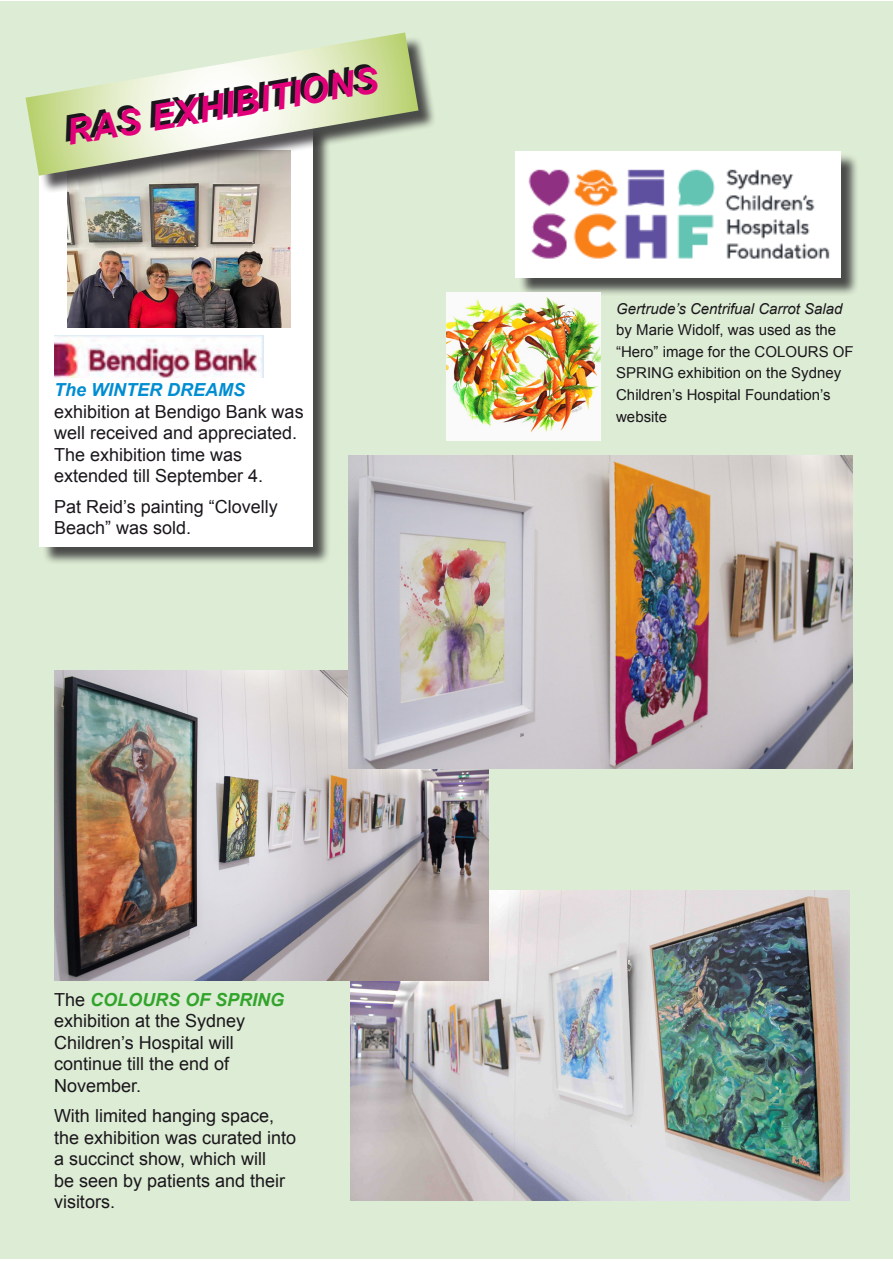
<style>
.page{position:relative;width:893px;height:1263px;background:#fff}
.page>*{position:absolute;margin:0;border:0;box-sizing:border-box;transform-origin:0 0}
.t1{font:italic 700 36px "Arial";color:#e2007a}
.t2{font:18px/21.6px "Arial";color:#1a171c}
.t3{font:15px/21.6px "Arial";color:#1a171c}
.s1{font-weight:700;font-style:italic;color:#008dd2}
.s2{font-weight:700;font-style:italic;color:#32a42c}
.s3{font-style:italic}
</style>
<div class="page">
<div style="left:0;top:1px;width:893px;height:1258px;background:#ddecd4"></div>
<div style="left:42px;top:128px;width:289px;height:437px;background:#1a171c;opacity:.75"></div>
<div style="left:39px;top:126px;width:274px;height:420px;background:#fff"></div>
<img style="left:68px;top:193px;width:222px;height:134px">
<div style="left:28px;top:35px;width:408px;height:158px;background:#1a171c;opacity:.75"></div>
<svg style="left:26px;top:33px;width:392px;height:143px"></svg>
<img style="left:351px;top:891px;width:499px;height:309px">
<img style="left:54px;top:670px;width:434px;height:310px">
<img style="left:54px;top:336px;width:209px;height:42px">
<div style="left:518px;top:154px;width:341px;height:142px;background:#1a171c;opacity:.75"></div>
<img style="left:516px;top:151px;width:324px;height:126px">
<img style="left:349px;top:455px;width:503px;height:314px">
<img style="left:446px;top:292px;width:154px;height:148px">
<p class="t1" style="left:63px;top:111px;width:318px;rotate:-10deg">RAS EXHIBITIONS</p>
<p class="t2" style="left:54px;top:379px;width:251px"><span class="s1">The WINTER DREAMS </span>exhibition at Bendigo Bank was well received and appreciated.<br>The exhibition time was extended till September 4.</p>
<p class="t2" style="left:54px;top:496px;width:225px">Pat Reid’s painting “Clovelly<br>Beach” was sold.</p>
<p class="t2" style="left:54px;top:988px;width:232px">The <span class="s2">COLOURS OF SPRING </span>exhibition at the Sydney<br>Children’s Hospital will continue till the end of<br>November.</p>
<p class="t2" style="left:54px;top:1105px;width:244px">With limited hanging space, the exhibition was curated into a succinct show, which will<br>be seen by patients and their visitors.</p>
<p class="t3" style="left:616px;top:298px;width:239px"><span class="s3">Gertrude’s Centrifual Carrot Salad </span>by Marie Widolf, was used as the “Hero” image for the COLOURS OF<br>SPRING exhibition on the Sydney<br>Children’s Hospital Foundation’s website</p>
</div>
